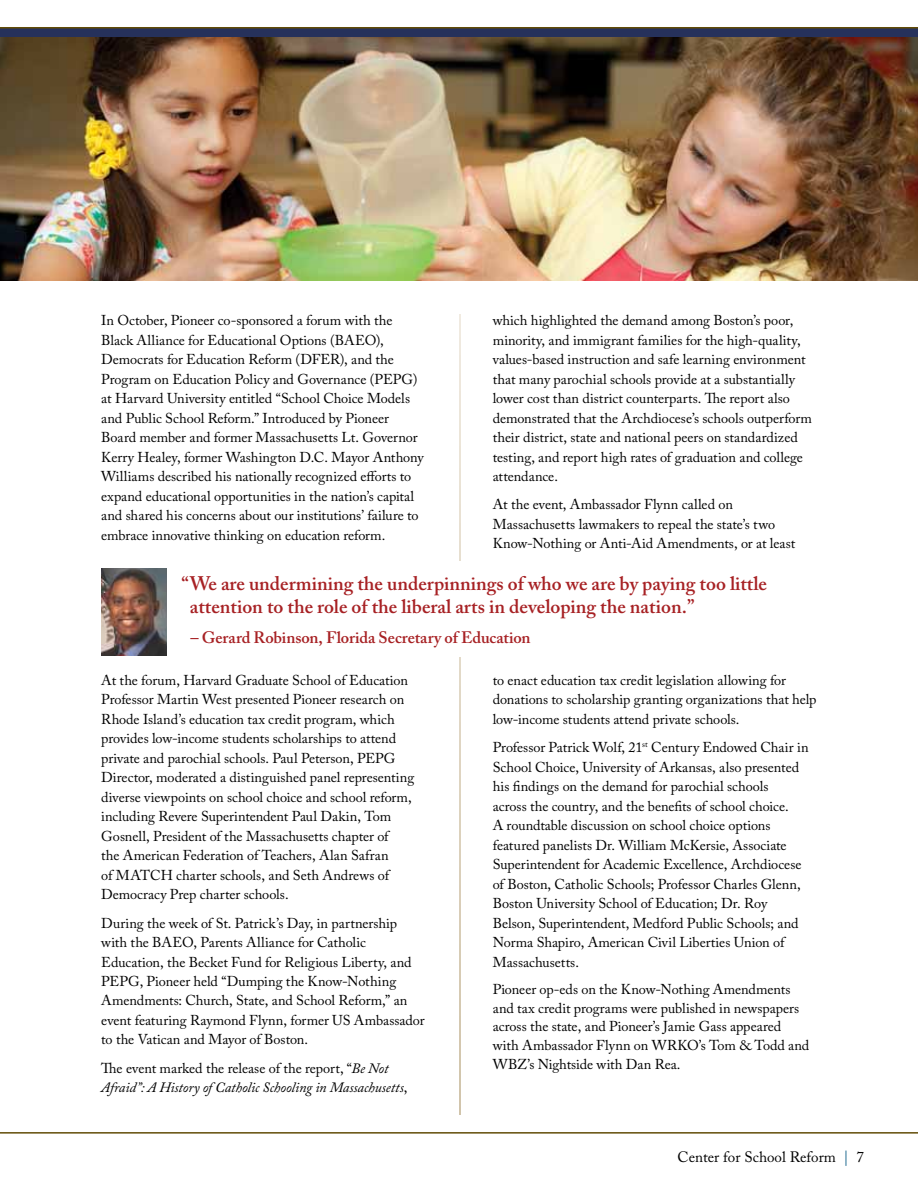
<style>
.page{position:relative;width:918px;height:1188px;background:#fff}
.page>*{position:absolute;margin:0;border:0;box-sizing:border-box;transform-origin:0 0}
.t1{font:600 19.5px/23.4px "Adobe Caslon Pro";color:#a72124}
.t2{font:600 16.5px "Adobe Caslon Pro";color:#a72124}
.t3{font:15px "Adobe Caslon Pro";color:#000}
.t4{font:14.25px/19.5px "Adobe Caslon Pro";color:#000}
.t5{font:italic 14.25px/19.5px "Adobe Caslon Pro";letter-spacing:-.005em;color:#000}
.s1{font-style:normal}
.s2{color:#005581}
</style>
<div class="page">
<svg style="left:459px;top:315px;width:2px;height:800px"></svg>
<img style="left:0;top:37px;width:918px;height:244px">
<div style="left:0;top:27px;width:918px;height:10px;background:#26315b"></div>
<hr style="left:0;top:27px;width:918px;height:1px;background:#624c07">
<hr style="left:0;top:1132px;width:918px;height:2px;background:#624c07">
<div style="left:181px;top:562px;width:620px;height:95px;background:#fff"></div>
<img style="left:102px;top:568px;width:64px;height:87px">
<p class="t4" style="left:101px;top:311px;width:324px">In October, Pioneer co-sponsored a forum with the Black Alliance for Educational Options (BAEO), Democrats for Education Reform (DFER), and the Program on Education Policy and Governance (PEPG) at Harvard University entitled “School Choice Models and Public School Reform.” Introduced by Pioneer Board member and former Massachusetts Lt. Governor Kerry Healey, former Washington D.C. Mayor Anthony Williams described his nationally recognized efforts to expand educational opportunities in the nation’s capital and shared his concerns about our institutions’ failure to embrace innovative thinking on education reform.</p>
<p class="t4" style="left:493px;top:311px;width:321px">which highlighted the demand among Boston’s poor, minority, and immigrant families for the high-quality, values-based instruction and safe learning environment that many parochial schools provide at a substantially lower cost than district counterparts. The report also demonstrated that the Archdiocese’s schools outperform their district, state and national peers on standardized testing, and report high rates of graduation and college attendance.</p>
<p class="t4" style="left:493px;top:495px;width:304px">At the event, Ambassador Flynn called on<br>Massachusetts lawmakers to repeal the state’s two<br>Know-Nothing or Anti-Aid Amendments, or at least</p>
<h1 class="t1" style="left:190px;top:571px;width:579px;text-indent:-8px">“ We are undermining the underpinnings of who we are by paying too little attention to the role of the liberal arts in developing the nation.”</h1>
<p class="t2" style="left:190px;top:627px;width:342px">– Gerard Robinson, Florida Secretary of Education</p>
<p class="t4" style="left:101px;top:670px;width:315px">At the forum, Harvard Graduate School of Education Professor Martin West presented Pioneer research on Rhode Island’s education tax credit program, which provides low-income students scholarships to attend private and parochial schools. Paul Peterson, PEPG Director, moderated a distinguished panel representing diverse viewpoints on school choice and school reform, including Revere Superintendent Paul Dakin, Tom Gosnell, President of the Massachusetts chapter of<br>the American Federation of Teachers, Alan Safran<br>of MATCH charter schools, and Seth Andrews of Democracy Prep charter schools.</p>
<p class="t4" style="left:101px;top:913px;width:325px">During the week of St. Patrick’s Day, in partnership with the BAEO, Parents Alliance for Catholic Education, the Becket Fund for Religious Liberty, and PEPG, Pioneer held “Dumping the Know-Nothing Amendments: Church, State, and School Reform,” an event featuring Raymond Flynn, former US Ambassador to the Vatican and Mayor of Boston.</p>
<p class="t5" style="left:101px;top:1058px;width:308px"><span class="s1">The event marked the release of the report, “</span>Be Not<br>Afraid”: A History of Catholic Schooling in Massachusetts<span class="s1">,</span></p>
<p class="t4" style="left:493px;top:670px;width:325px">to enact education tax credit legislation allowing for donations to scholarship granting organizations that help low-income students attend private schools.</p>
<p class="t4" style="left:493px;top:737px;width:317px">Professor Patrick Wolf, 21<sup>st</sup> Century Endowed Chair in School Choice, University of Arkansas, also presented his findings on the demand for parochial schools<br>across the country, and the benefits of school choice.<br>A roundtable discussion on school choice options featured panelists Dr. William McKersie, Associate Superintendent for Academic Excellence, Archdiocese of Boston, Catholic Schools; Professor Charles Glenn, Boston University School of Education; Dr. Roy Belson, Superintendent, Medford Public Schools; and Norma Shapiro, American Civil Liberties Union of Massachusetts.</p>
<p class="t4" style="left:493px;top:980px;width:318px;line-height:18.8px">Pioneer op-eds on the Know-Nothing Amendments and tax credit programs were published in newspapers across the state, and Pioneer’s Jamie Gass appeared with Ambassador Flynn on WRKO’s Tom &amp; Todd and WBZ’s Nightside with Dan Rea.</p>
<p class="t3" style="left:678px;top:1148px;width:188px">Center for School Reform <span class="s2">|</span> 7</p>
</div>
